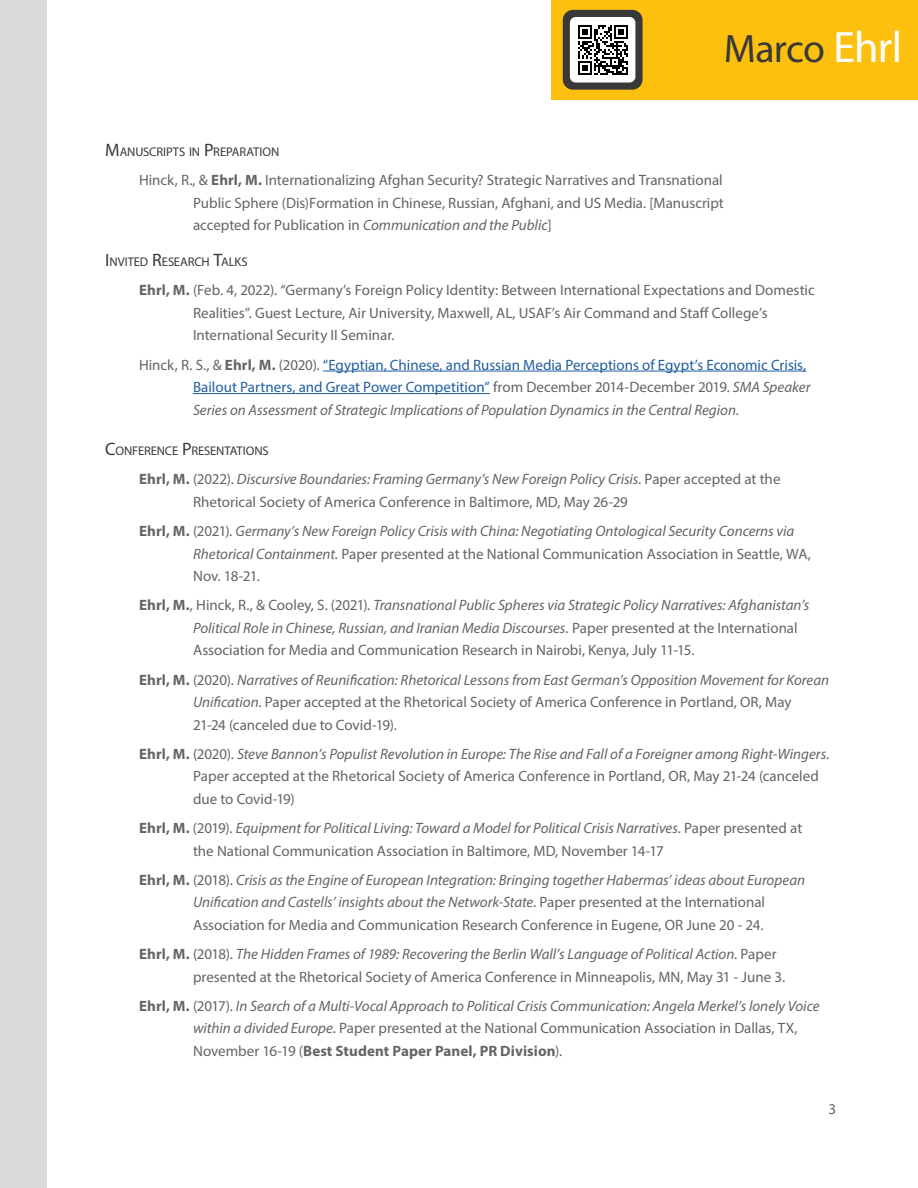
<style>
.page{position:relative;width:918px;height:1188px;background:#fff}
.page>*{position:absolute;margin:0;border:0;box-sizing:border-box;transform-origin:0 0}
.t1{font:39.75px "Myriad Pro";letter-spacing:-.015em;color:#393939}
.t2{font:15px/22.5px "Myriad Pro";color:#636466}
.t3{font:italic 15px/22.5px "Myriad Pro";color:#636466}
.t4{font:15px/22.5px "Myriad Pro";color:#215e9e}
.t5{font:12.6px "Myriad Pro";letter-spacing:-.01em;color:#393939}
.s1{font-size:44.1px;color:#fff}
.s2{font-size:18px}
.s3{font-weight:700}
.s4{font-style:italic}
.s5{color:#636466}
.s6{font-weight:700;color:#636466}
.s7{font-style:italic;color:#636466}
.s8{font-weight:700;font-style:normal}
.s9{font-style:normal}
</style>
<div class="page">
<hr style="left:323px;top:371px;width:483px;height:1px;background:#215e9e">
<hr style="left:193px;top:393px;width:297px;height:1px;background:#215e9e">
<div style="left:551px;top:0;width:367px;height:100px;background:#fec00f"></div>
<div style="left:563px;top:10px;width:80px;height:80px;border:10px solid #393939;border-radius:5px"></div>
<div style="left:573px;top:20px;width:60px;height:60px;background:#fff;border-radius:3px"></div>
<div style="left:570px;top:17px;width:65px;height:66px;border:6px solid #fff;border-radius:3px"></div>
<svg style="left:578px;top:25px;width:50px;height:50px"></svg>
<div style="left:0;top:0;width:46px;height:1188px;background:#dbd8d8"></div>
<h1 class="t1" style="left:724px;top:24px;width:180px">Marco <span class="s1">Ehrl</span></h1>
<p class="t5" style="left:105px;top:144px;width:51px"><span class="s2">M</span>ANUSCRIPT</p>
<p class="t5" style="left:179px;top:144px;width:42px">S IN <span class="s2">P</span>REPARATI</p>
<p class="t5" style="left:262px;top:144px;width:18px">ON</p>
<p class="t2" style="left:193px;top:169px;width:532px;text-align:justify;text-indent:-54px">Hinck, R., &amp; <span class="s3">Ehrl, M.</span> Internationalizing Afghan Security? Strategic Narratives and Transnational Public Sphere (Dis)Formation in Chinese, Russian, Afghani, and US Media. [Manuscript accepted for Publication in <span class="s4">Communication and the Public</span>]</p>
<p class="t5" style="left:105px;top:254px;width:19px"><span class="s2">I</span>NVITE</p>
<p class="t5" style="left:140px;top:254px;width:42px">D <span class="s2">R</span>ESEARC</p>
<p class="t5" style="left:202px;top:254px;width:48px">H <span class="s2">T</span>ALK S</p>
<p class="t2" style="left:193px;top:279px;width:623px;text-indent:-54px"><span class="s3">Ehrl, M.</span> (Feb. 4, 2022). “Germany’s Foreign Policy Identity: Between International Expectations and Domestic<br>Realities”. Guest Lecture, Air University, Maxwell, AL, USAF’s Air Command and Staff College’s<br>International Security II Seminar.</p>
<p class="t4" style="left:193px;top:353px;width:619px;text-indent:-54px"><span class="s5">Hinck, R. S., &amp;</span> <span class="s6">Ehrl, M.</span> <span class="s5">(2020).</span> “Egyptian, Chinese, and Russian Media Perceptions of Egypt’s Economic Crisis,<br>Bailout Partners, and Great Power Competition” <span class="s5">from December 2014-December 2019.</span> <span class="s7">SMA Speaker<br>Series on Assessment of Strategic Implications of Population Dynamics in the Central Region.</span></p>
<p class="t5" style="left:105px;top:443px;width:126px"><span class="s2">C</span>ONFERENCE <span class="s2">P</span>RESENTATI</p>
<p class="t5" style="left:246px;top:443px;width:24px">ONS</p>
<p class="t2" style="left:193px;top:468px;width:589px;text-indent:-54px"><span class="s3">Ehrl, M.</span> (2022). <span class="s4">Discursive Boundaries: Framing Germany’s New Foreign Policy Crisis</span>. Paper accepted at the<br>Rhetorical Society of America Conference in Baltimore, MD, May 26-29</p>
<p class="t3" style="left:193px;top:520px;width:619px;text-indent:-54px"><span class="s8">Ehrl, M.</span> <span class="s9">(2021).</span> Germany’s New Foreign Policy Crisis with China: Negotiating Ontological Security Concerns via<br>Rhetorical Containment. <span class="s9">Paper presented at the National Communication Association in Seattle, WA,<br>Nov. 18-21.</span></p>
<p class="t2" style="left:193px;top:594px;width:618px;text-indent:-54px"><span class="s3">Ehrl, M.</span>, Hinck, R., &amp; Cooley, S. (2021). <span class="s4">Transnational Public Spheres via Strategic Policy Narratives: Afghanistan’s<br>Political Role in Chinese, Russian, and Iranian Media Discourses.</span> Paper presented at the International<br>Association for Media and Communication Research in Nairobi, Kenya, July 11-15.</p>
<p class="t2" style="left:193px;top:668px;width:638px;text-indent:-54px"><span class="s3">Ehrl, M.</span> (2020). <span class="s4">Narratives of Reunification: Rhetorical Lessons from East German’s Opposition Movement for Korean<br>Unification</span>. Paper accepted at the Rhetorical Society of America Conference in Portland, OR, May<br>21-24 (canceled due to Covid-19).</p>
<p class="t2" style="left:193px;top:742px;width:638px;text-indent:-54px"><span class="s3">Ehrl, M.</span> (2020). <span class="s4">Steve Bannon’s Populist Revolution in Europe: The Rise and Fall of a Foreigner among Right-Wingers</span>.<br>Paper accepted at the Rhetorical Society of America Conference in Portland, OR, May 21-24 (canceled due to Covid-19)</p>
<p class="t2" style="left:193px;top:817px;width:611px;text-indent:-54px"><span class="s3">Ehrl, M.</span> (2019). <span class="s4">Equipment for Political Living: Toward a Model for Political Crisis Narratives</span>. Paper presented at the National Communication Association in Baltimore, MD, November 14-17</p>
<p class="t3" style="left:193px;top:868px;width:614px;text-indent:-54px"><span class="s8">Ehrl, M.</span> <span class="s9">(2018).</span> Crisis as the Engine of European Integration: Bringing together Habermas’ ideas about European<br>Unification and Castells’ insights about the Network-State<span class="s9">. Paper presented at the International<br>Association for Media and Communication Research Conference in Eugene, OR June 20 - 24.</span></p>
<p class="t2" style="left:193px;top:943px;width:594px;text-indent:-54px"><span class="s3">Ehrl, M.</span> (2018). <span class="s4">The Hidden Frames of 1989: Recovering the Berlin Wall’s Language of Political Action</span>. Paper presented at the Rhetorical Society of America Conference in Minneapolis, MN, May 31 - June 3.</p>
<p class="t3" style="left:193px;top:994px;width:628px;text-indent:-54px"><span class="s8">Ehrl, M.</span> <span class="s9">(2017).</span> In Search of a Multi-Vocal Approach to Political Crisis Communication: Angela Merkel’s lonely Voice within a divided Europe<span class="s9">. Paper presented at the National Communication Association in Dallas, TX,<br>November 16-19 (</span><span class="s8">Best Student Paper Panel, PR Division</span><span class="s9">).</span></p>
<p class="t2" style="left:829px;top:1098px;width:9px">3</p>
</div>
